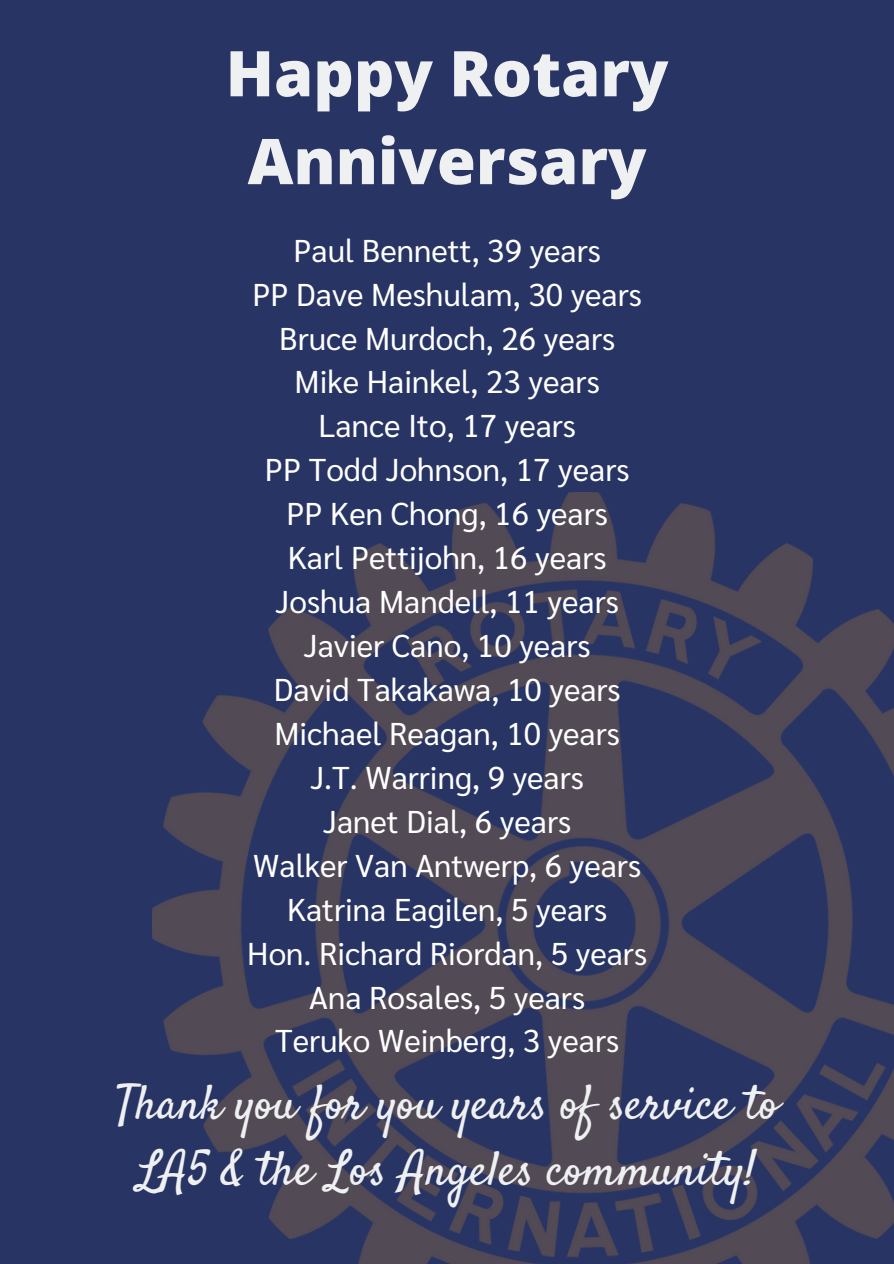
<style>
.page{position:relative;width:894px;height:1264px;background:#fff}
.page>*{position:absolute;margin:0;border:0;box-sizing:border-box;transform-origin:0 0}
.t1{font:800 63px/87.8px "Open Sans";color:#eff0f2;text-align:center}
.t2{font:48px/66.4px "Satisfy";color:#eff0f2;text-align:center}
.t3{font:31.5px/44px "Sarabun";color:#fff;text-align:center}
</style>
<div class="page">
<div style="left:0;top:0;width:893px;height:1263px;background:#283464"></div>
<img style="left:152px;top:492px;width:741px;height:771px">
<h1 class="t1" style="left:225px;top:28px;width:444px">Happy Rotary<br>Anniversary</h1>
<p class="t3" style="left:247px;top:226px;width:401px">Paul Bennett, 39 years<br>PP Dave Meshulam, 30 years<br>Bruce Murdoch, 26 years<br>Mike Hainkel, 23 years<br>Lance Ito, 17 years<br>PP Todd Johnson, 17 years<br>PP Ken Chong, 16 years<br>Karl Pettijohn, 16 years<br>Joshua Mandell, 11 years<br>Javier Cano, 10 years<br>David Takakawa, 10 years<br>Michael Reagan, 10 years<br>J.T. Warring, 9 years<br>Janet Dial, 6 years<br>Walker Van Antwerp, 6 years<br>Katrina Eagilen, 5 years<br>Hon. Richard Riordan, 5 years<br>Ana Rosales, 5 years<br>Teruko Weinberg, 3 years</p>
<h2 class="t2" style="left:115px;top:1073px;width:664px">Thank you for you years of service to<br>LA5 &amp; the Los Angeles community!</h2>
</div>
